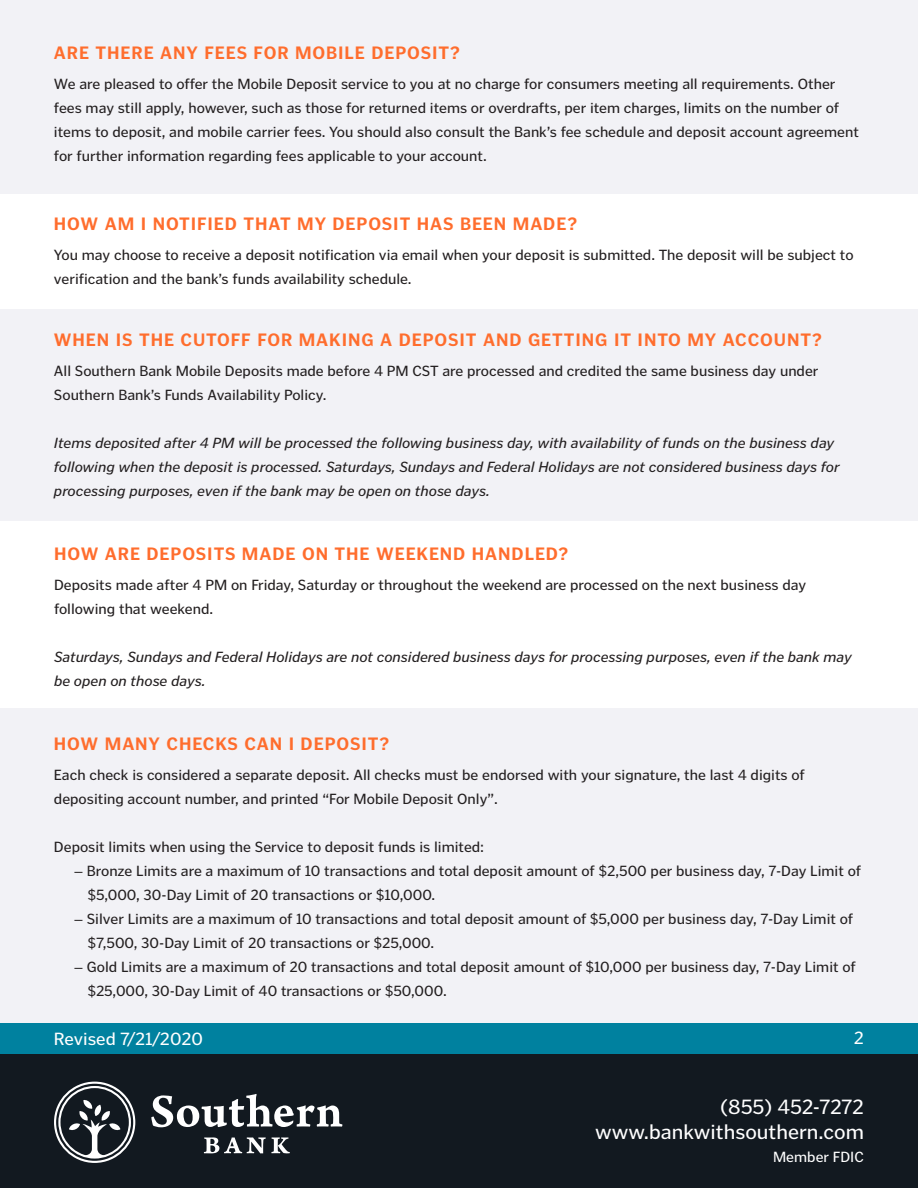
<style>
.page{position:relative;width:918px;height:1188px;background:#fff}
.page>*{position:absolute;margin:0;border:0;box-sizing:border-box;transform-origin:0 0}
.t1{font:21px "Poynter Gothic Text";color:#fff}
.t2{font:700 18px "Poynter Gothic Text";letter-spacing:.05em;color:#ff6d2d}
.t3{font:18px "Poynter Gothic Text";color:#fff}
.t4{font:15px/24px "Poynter Gothic Text";color:#231f20}
.t5{font:italic 15px/24px "Poynter Gothic Text";color:#231f20}
.t6{font:15px "Poynter Gothic Text";color:#fff}
.s1{font-family:"Proxima Nova"}
</style>
<div class="page">
<div style="left:0;top:708px;width:918px;height:315px;background:#f2f2f6"></div>
<div style="left:0;top:309px;width:918px;height:212px;background:#f2f2f6"></div>
<div style="left:0;top:1054px;width:918px;height:134px;background:#121920"></div>
<div style="left:0;top:1023px;width:918px;height:31px;background:#00819f"></div>
<div style="left:0;top:0;width:918px;height:193px;background:#f2f2f6"></div>
<svg style="left:204px;top:1137px;width:86px;height:16px"></svg>
<svg style="left:151px;top:1094px;width:191px;height:33px"></svg>
<svg style="left:54px;top:1082px;width:81px;height:81px"></svg>
<p class="t2" style="left:54px;top:43px;width:408px">ARE THERE ANY FEES FOR MOBILE DEPOSIT?</p>
<p class="t4" style="left:54px;top:72px;width:807px">We are pleased to offer the Mobile Deposit service to you at no charge for consumers meeting all requirements. Other fees may still apply, however, such as those for returned items or overdrafts, per item charges, limits on the number of items to deposit, and mobile carrier fees. You should also consult the Bank’s fee schedule and deposit account agreement for further information regarding fees applicable to your account.</p>
<p class="t2" style="left:54px;top:213px;width:525px">HOW AM I NOTIFIED THAT MY DEPOSIT HAS BEEN MADE?</p>
<p class="t4" style="left:54px;top:243px;width:801px">You may choose to receive a deposit notification via email when your deposit is submitted. The deposit will be subject to verification and the bank’s funds availability schedule.</p>
<p class="t2" style="left:54px;top:330px;width:769px">WHEN IS THE CUTOFF FOR MAKING A DEPOSIT AND GETTING IT INTO MY ACCOUNT?</p>
<p class="t4" style="left:54px;top:359px;width:766px">All Southern Bank Mobile Deposits made before 4 PM CST are processed and credited the same business day under<br>Southern Bank’s Funds Availability Policy.</p>
<p class="t5" style="left:54px;top:431px;width:787px">Items deposited after 4 PM will be processed the following business day, with availability of funds on the business day following when the deposit is processed. Saturdays, Sundays and Federal Holidays are not considered business days for processing purposes, even if the bank may be open on those days.</p>
<p class="t2" style="left:54px;top:543px;width:516px">HOW ARE DEPOSITS MADE ON THE WEEKEND HANDLED?</p>
<p class="t4" style="left:54px;top:573px;width:754px">Deposits made after 4 PM on Friday, Saturday or throughout the weekend are processed on the next business day following that weekend.</p>
<p class="t5" style="left:54px;top:645px;width:799px">Saturdays, Sundays and Federal Holidays are not considered business days for processing purposes, even if the bank may be open on those days.</p>
<p class="t2" style="left:54px;top:734px;width:337px">HOW MANY CHECKS CAN I DEPOSIT?</p>
<p class="t4" style="left:54px;top:763px;width:753px">Each check is considered a separate deposit. All checks must be endorsed with your signature, the last 4 digits of depositing account number, and printed “For Mobile Deposit Only”.</p>
<p class="t4" style="left:54px;top:835px;width:432px">Deposit limits when using the Service to deposit funds is limited:</p>
<p class="t4" style="left:88px;top:859px;width:775px;text-indent:-14px"><span class="s1">―</span> Bronze Limits are a maximum of 10 transactions and total deposit amount of $2,500 per business day, 7-Day Limit of $5,000, 30-Day Limit of 20 transactions or $10,000.</p>
<p class="t4" style="left:88px;top:907px;width:767px;text-indent:-14px"><span class="s1">―</span> Silver Limits are a maximum of 10 transactions and total deposit amount of $5,000 per business day, 7-Day Limit of $7,500, 30-Day Limit of 20 transactions or $25,000.</p>
<p class="t4" style="left:88px;top:955px;width:770px;text-indent:-14px"><span class="s1">―</span> Gold Limits are a maximum of 20 transactions and total deposit amount of $10,000 per business day, 7-Day Limit of $25,000, 30-Day Limit of 40 transactions or $50,000.</p>
<p class="t3" style="left:54px;top:1029px;width:151px">Revised 7/21/2020</p>
<p class="t3" style="left:854px;top:1028px;width:12px">2</p>
<p class="t1" style="left:720px;top:1095px;width:145px">(855) 452-7272</p>
<p class="t1" style="left:595px;top:1120px;width:270px">www.bankwithsouthern.com</p>
<p class="t6" style="left:773px;top:1149px;width:92px">Member FDIC</p>
</div>
